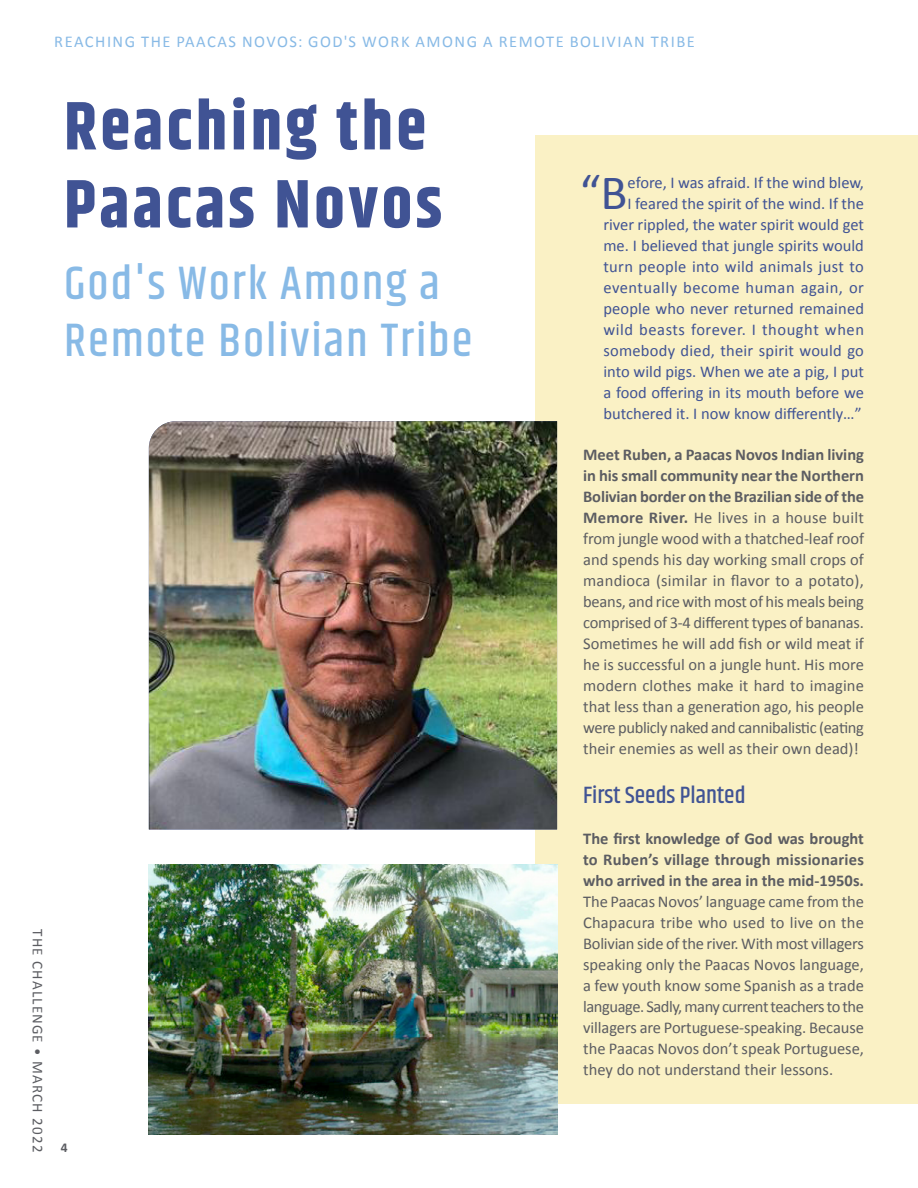
<style>
.page{position:relative;width:918px;height:1188px;background:#fff}
.page>*{position:absolute;margin:0;border:0;box-sizing:border-box;transform-origin:0 0}
.t1{font:700 68.25px/78px "Khand";letter-spacing:.05em;color:#405394}
.t2{font:49.65px "Calibri";color:#405394}
.t3{font:500 47.7px/57.2px "Khand";letter-spacing:.04em;color:#88bae6}
.t4{font:500 24px "Khand";color:#405394}
.t5{font:16.5px/21px "Calibri";color:#5c5d62;text-align:justify}
.t6{font:16.5px/21px "Calibri";color:#405394;text-align:right}
.t7{font:700 16.5px/21px "Calibri";color:#5c5d62;text-align:justify}
.t8{font:16.5px "Calibri";letter-spacing:.09em;color:#88bae6}
.t9{font:15px "Calibri";letter-spacing:.075em;color:#5c5d62}
.t10{font:700 13.5px "Calibri";color:#5c5d62}
.s1{font-weight:700}
</style>
<div class="page">
<div style="left:536px;top:135px;width:382px;height:969px;background:#faf1c5"></div>
<img style="left:149px;top:421px;width:408px;height:408px">
<img style="left:149px;top:864px;width:408px;height:271px">
<p class="t8" style="left:54px;top:30px;width:642px">REACHING THE PAACAS NOVOS: GOD'S WORK AMONG A REMOTE BOLIVIAN TRIBE</p>
<h1 class="t1" style="left:64px;top:91px;width:380px">Reaching the<br>Paacas Novos</h1>
<h3 class="t3" style="left:64px;top:258px;width:410px">God's Work Among a<br>Remote Bolivian Tribe</h3>
<p class="t9" style="left:48px;top:929px;width:224px;rotate:90deg">THE CHALLENGE • MARCH 2022</p>
<p class="t10" style="left:61px;top:1138px;width:8px">4</p>
<h2 class="t2" style="left:580px;top:158px;width:49px">“B</h2>
<p class="t6" style="left:603px;top:171px;width:262px">efore, I was afraid. If the wind blew,<br>I feared the spirit of the wind. If the river rippled, the water spirit would get me. I believed that jungle spirits would turn people into wild animals just to eventually become human again, or people who never returned remained wild beasts forever. I thought when somebody died, their spirit would go into wild pigs. When we ate a pig, I put a food offering in its mouth before we butchered it. I now know differently…”</p>
<p class="t5" style="left:583px;top:444px;width:282px"><span class="s1">Meet Ruben, a Paacas Novos Indian living in his small community near the Northern Bolivian border on the Brazilian side of the Memore River.</span> He lives in a house built from jungle wood with a thatched-leaf roof and spends his day working small crops of mandioca (similar in flavor to a potato), beans, and rice with most of his meals being comprised of 3-4 different types of bananas.<br>Sometimes he will add fish or wild meat if he is successful on a jungle hunt. His more modern clothes make it hard to imagine that less than a generation ago, his people were publicly naked and cannibalistic (eating their enemies as well as their own dead)!</p>
<h3 class="t4" style="left:583px;top:780px;width:164px">First Seeds Planted</h3>
<p class="t7" style="left:583px;top:828px;width:282px">The first knowledge of God was brought to Ruben’s village through missionaries who arrived in the area in the mid-1950s.</p>
<p class="t5" style="left:583px;top:891px;width:282px">The Paacas Novos’ language came from the Chapacura tribe who used to live on the Bolivian side of the river. With most villagers speaking only the Paacas Novos language, a few youth know some Spanish as a trade language. Sadly, many current teachers to the villagers are Portuguese-speaking. Because the Paacas Novos don’t speak Portuguese, they do not understand their lessons.</p>
</div>
